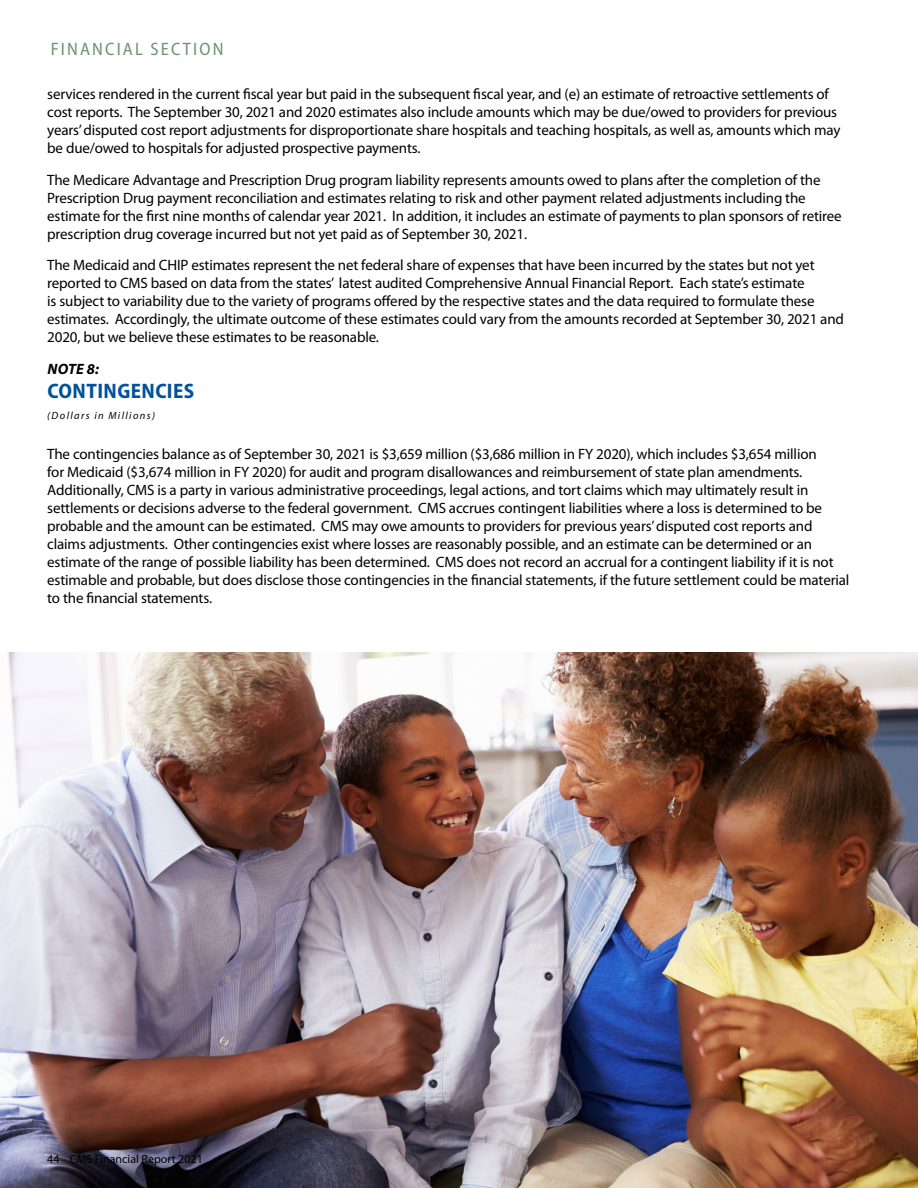
<style>
.page{position:relative;width:918px;height:1188px;background:#fff}
.page>*{position:absolute;margin:0;border:0;box-sizing:border-box;transform-origin:0 0}
.t1{font:700 semi-condensed 21px "Myriad Pro";letter-spacing:.02em;color:#00529c}
.t2{font:semi-condensed 18px "Myriad Pro";letter-spacing:.12em;color:#6c9272}
.t3{font:15px/18px "Myriad Pro";letter-spacing:-.01em;color:#000}
.NOTE{font:italic 700 15px "Myriad Pro";color:#000}
.t4{font:12px "Myriad Pro";color:#000}
.Normal_wrd_1{font:italic 10.5px "Myriad Pro";letter-spacing:.13em;color:#000}
</style>
<div class="page">
<img style="left:0;top:652px;width:918px;height:536px">
<p class="t2" style="left:51px;top:39px;width:174px">FINANCIAL SECTION</p>
<p class="t3" style="left:47px;top:85px;width:795px">services rendered in the current fiscal year but paid in the subsequent fiscal year, and (e) an estimate of retroactive settlements of cost reports. The September 30, 2021 and 2020 estimates also include amounts which may be due/owed to providers for previous years’ disputed cost report adjustments for disproportionate share hospitals and teaching hospitals, as well as, amounts which may be due/owed to hospitals for adjusted prospective payments.</p>
<p class="t3" style="left:47px;top:171px;width:796px">The Medicare Advantage and Prescription Drug program liability represents amounts owed to plans after the completion of the Prescription Drug payment reconciliation and estimates relating to risk and other payment related adjustments including the estimate for the first nine months of calendar year 2021. In addition, it includes an estimate of payments to plan sponsors of retiree prescription drug coverage incurred but not yet paid as of September 30, 2021.</p>
<p class="t3" style="left:47px;top:256px;width:798px">The Medicaid and CHIP estimates represent the net federal share of expenses that have been incurred by the states but not yet reported to CMS based on data from the states’ latest audited Comprehensive Annual Financial Report. Each state’s estimate<br>is subject to variability due to the variety of programs offered by the respective states and the data required to formulate these estimates. Accordingly, the ultimate outcome of these estimates could vary from the amounts recorded at September 30, 2021 and 2020, but we believe these estimates to be reasonable.</p>
<p class="NOTE" style="left:47px;top:360px;width:53px">NOTE 8:</p>
<h4 class="t1" style="left:47px;top:379px;width:148px">CONTINGENCIES</h4>
<p class="Normal_wrd_1" style="left:47px;top:410px;width:109px">(Dollars in Millions)</p>
<p class="t3" style="left:47px;top:445px;width:804px">The contingencies balance as of September 30, 2021 is $3,659 million ($3,686 million in FY 2020), which includes $3,654 million<br>for Medicaid ($3,674 million in FY 2020) for audit and program disallowances and reimbursement of state plan amendments.<br>Additionally, CMS is a party in various administrative proceedings, legal actions, and tort claims which may ultimately result in settlements or decisions adverse to the federal government. CMS accrues contingent liabilities where a loss is determined to be probable and the amount can be estimated. CMS may owe amounts to providers for previous years’ disputed cost reports and claims adjustments. Other contingencies exist where losses are reasonably possible, and an estimate can be determined or an estimate of the range of possible liability has been determined. CMS does not record an accrual for a contingent liability if it is not estimable and probable, but does disclose those contingencies in the financial statements, if the future settlement could be material to the financial statements.</p>
<p class="t4" style="left:47px;top:1152px;width:157px">44 CMS Financial Report 2021</p>
</div>
